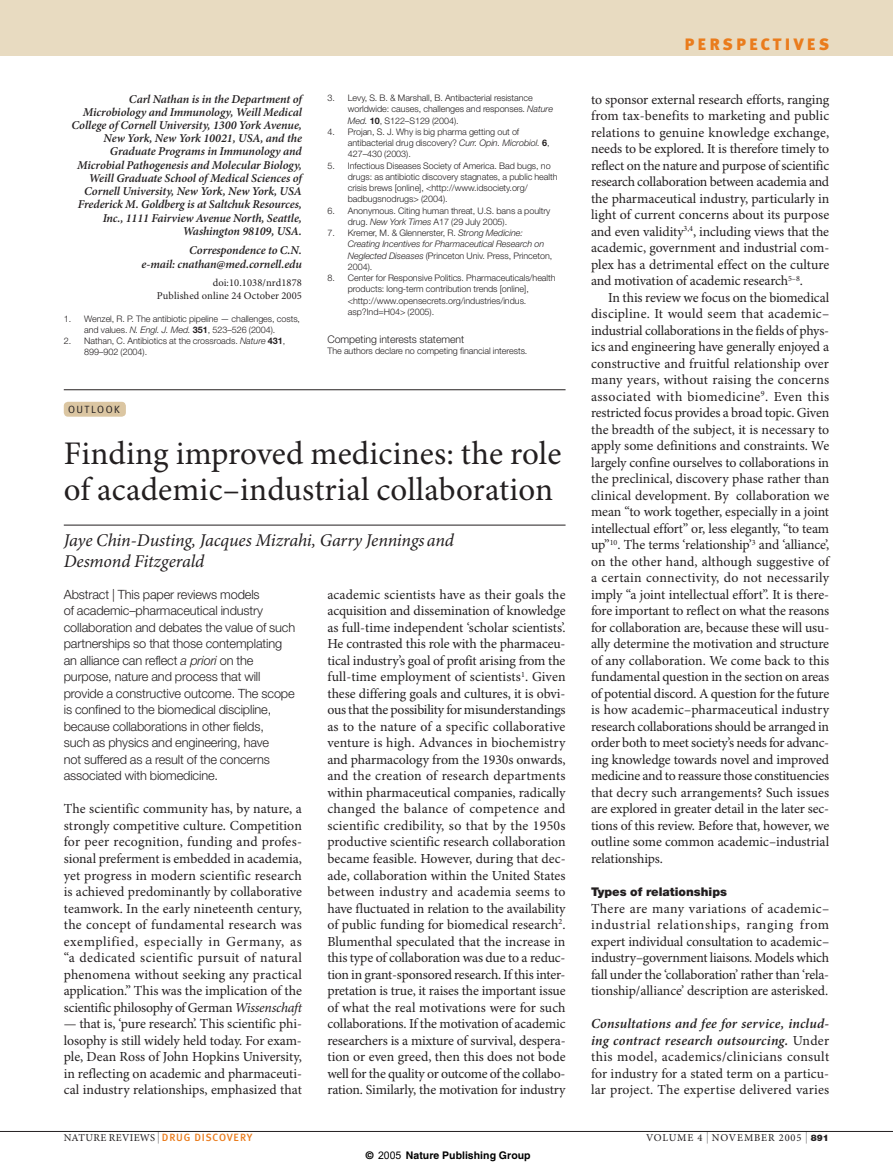
<style>
.page{position:relative;width:893px;height:1174px;background:#fff}
.page>*{position:absolute;margin:0;border:0;box-sizing:border-box;transform-origin:0 0}
.t1{font:33px/36px "Minion Pro";letter-spacing:.005em;color:#231f20}
.t2{font:italic 18px/21px "Minion Pro";letter-spacing:-.01em;color:#231f20}
.t3{font:900 16.5px "Meta Plus";letter-spacing:.19em;color:#ea7c1d}
.t4{font:13.8px/16.5px "Minion Pro";letter-spacing:-.005em;color:#231f20;text-align:justify}
.t5{font:300 12.75px/16.5px "Helvetica Neue";letter-spacing:-.01em;color:#231f20}
.t6{font:italic 600 12px/13.2px "Minion Pro";letter-spacing:-.005em;color:#231f20;text-align:right}
.t7{font:900 12px "Helvetica Neue";color:#231f20}
.t8{font:10.5px/13.6px "Minion Pro";letter-spacing:.01em;color:#231f20;text-align:right}
.t9{font:300 10.5px "Helvetica Neue";letter-spacing:-.005em;color:#231f20}
.t10{font:10.5px "Minion Pro";letter-spacing:.03em;color:#231f20}
.t11{font:700 10.5px "Helvetica";color:#000}
.t12{font:10.5px "Minion Pro";letter-spacing:.085em;color:#231f20}
.t13{font:10.5px "Meta Plus Normal";letter-spacing:.14em;color:#231f20}
.t14{font:300 9px/11.2px "Helvetica Neue";letter-spacing:-.005em;color:#231f20}
.t15{font:italic 300 9px/11.2px "Helvetica Neue";letter-spacing:-.005em;color:#231f20}
.s1{font-style:italic}
.s2{font-weight:700}
.s3{font-style:normal}
.s4{font-weight:600;font-style:italic}
.s5{font-family:"Helvetica Neue";font-weight:100;font-size:12px}
.s6{font-family:"Meta Plus";font-weight:500;color:#ea7c1d}
.s7{font-family:"Helvetica Neue";font-weight:900;font-size:9px}
.s8{font-family:"Arial";font-weight:400}
</style>
<div class="page">
<hr style="left:0;top:1131px;width:893px;height:1px;background:#231f20">
<hr style="left:64px;top:389px;width:502px;height:1px;background:#231f20">
<hr style="left:64px;top:525px;width:502px;height:1px;background:#231f20">
<div style="left:64px;top:402px;width:62px;height:15px;background:#dbc6a2;border-radius:4px"></div>
<div style="left:0;top:0;width:893px;height:55px;background:#e8dbc1"></div>
<p class="t6" style="left:72px;top:93px;width:232px">Carl Nathan is in the Department of Microbiology and Immunology, Weill Medical College of Cornell University, 1300 York Avenue, New York, New York 10021, USA, and the Graduate Programs in Immunology and Microbial Pathogenesis and Molecular Biology, Weill Graduate School of Medical Sciences of Cornell University, New York, New York, USA Frederick M. Goldberg is at Saltchuk Resources, Inc., 1111 Fairview Avenue North, Seattle, Washington 98109, USA.</p>
<p class="t6" style="left:142px;top:245px;width:162px">Correspondence to C.N.<br>e-mail: cnathan@med.cornell.edu</p>
<p class="t8" style="left:157px;top:276px;width:146px">doi:10.1038/nrd1878<br>Published online 24 October 2005</p>
<p class="t14" style="left:64px;top:314px;width:238px;text-align:center">1. Wenzel, R. P. The antibiotic pipeline — challenges, costs, and values. <span class="s1">N. Engl. J. Med.</span> <span class="s2">351</span>, 523–526 (2004).</p>
<p class="t14" style="left:84px;top:336px;width:203px;text-indent:-20px">2. Nathan, C. Antibiotics at the crossroads. <span class="s1">Nature</span> <span class="s2">431</span>,<br>899–902 (2004).</p>
<p class="t14" style="left:348px;top:93px;width:207px;text-indent:-20px">3. Levy, S. B. &amp; Marshall, B. Antibacterial resistance worldwide: causes, challenges and responses. <span class="s1">Nature<br>Med.</span> <span class="s2">10</span>, S122–S129 (2004).</p>
<p class="t14" style="left:348px;top:127px;width:203px;text-indent:-20px">4. Projan, S. J. Why is big pharma getting out of antibacterial drug discovery? <span class="s1">Curr. Opin. Microbiol.</span> <span class="s2">6</span>,<br>427–430 (2003).</p>
<p class="t14" style="left:348px;top:160px;width:211px;text-indent:-20px">5. Infectious Diseases Society of America. Bad bugs, no drugs: as antibiotic discovery stagnates, a public health crisis brews [online], &lt;http://www.idsociety.org/ badbugsnodrugs&gt; (2004).</p>
<p class="t14" style="left:348px;top:205px;width:204px;text-indent:-20px">6. Anonymous. Citing human threat, U.S. bans a poultry drug. <span class="s1">New York Times</span> A17 (29 July 2005).</p>
<p class="t15" style="left:348px;top:228px;width:206px;text-indent:-20px"><span class="s3">7. Kremer, M. &amp; Glennerster, R.</span> Strong Medicine:<br>Creating Incentives for Pharmaceutical Research on Neglected Diseases <span class="s3">(Princeton Univ. Press, Princeton, 2004).</span></p>
<p class="t14" style="left:348px;top:273px;width:209px;text-indent:-20px">8. Center for Responsive Politics. Pharmaceuticals/health products: long-term contribution trends [online], &lt;http://www.opensecrets.org/industries/indus. asp?Ind=H04&gt; (2005).</p>
<p class="t9" style="left:327px;top:335px;width:138px">Competing interests statement</p>
<p class="t14" style="left:327px;top:346px;width:202px">The authors declare no competing financial interests.</p>
<p class="t13" style="left:68px;top:405px;width:53px">OUTLOOK</p>
<h1 class="t1" style="left:64px;top:438px;width:499px">Finding improved medicines: the role of academic–industrial collaboration</h1>
<h2 class="t2" style="left:64px;top:531px;width:392px">Jaye Chin-Dusting, Jacques Mizrahi, Garry Jenningsand<br>Desmond Fitzgerald</h2>
<p class="t5" style="left:64px;top:587px;width:233px">Abstract | This paper reviews models<br>of academic–pharmaceutical industry collaboration and debates the value of such partnerships so that those contemplating an alliance can reflect <span class="s1">a priori</span> on the purpose, nature and process that will provide a constructive outcome. The scope is confined to the biomedical discipline, because collaborations in other fields,<br>such as physics and engineering, have<br>not suffered as a result of the concerns associated with biomedicine.</p>
<p class="t4" style="left:64px;top:802px;width:240px">The scientific community has, by nature, a strongly competitive culture. Competition for peer recognition, funding and profes&shy;sional preferment is embedded in academia, yet progress in modern scientific research is achieved predominantly by collaborative teamwork. In the early nineteenth century, the concept of fundamental research was exemplified, especially in Germany, as “a dedicated scientific pursuit of natural phenomena without seeking any practical application.” This was the implication of the scientific philosophy of German <span class="s1">Wissenschaft</span></p>
<p class="t4" style="left:64px;top:1016px;width:240px">— that is, ‘pure research’. This scientific phi&shy;losophy is still widely held today. For exam&shy;ple, Dean Ross of John Hopkins University, in reflecting on academic and pharmaceuti&shy;cal industry relationships, emphasized that</p>
<p class="t4" style="left:327px;top:587px;width:240px">academic scientists have as their goals the acquisition and dissemination of knowledge as full-time independent ‘scholar scientists’.<br>He contrasted this role with the pharmaceu&shy;tical industry’s goal of profit arising from the full-time employment of scientists<sup>1</sup>. Given these differing goals and cultures, it is obvi&shy;ous that the possibility for misunderstandings as to the nature of a specific collaborative venture is high. Advances in biochemistry and pharmacology from the 1930s onwards, and the creation of research departments within pharmaceutical companies, radically changed the balance of competence and scientific credibility, so that by the 1950s productive scientific research collaboration became feasible. However, during that dec&shy;ade, collaboration within the United States between industry and academia seems to have fluctuated in relation to the availability of public funding for biomedical research<sup>2</sup>.<br>Blumenthal speculated that the increase in this type of collaboration was due to a reduc&shy;tion in grant-sponsored research. If this inter&shy;pretation is true, it raises the important issue of what the real motivations were for such collaborations. If the motivation of academic researchers is a mixture of survival, despera&shy;tion or even greed, then this does not bode well for the quality or outcome of the collabo&shy;ration. Similarly, the motivation for industry</p>
<p class="t3" style="left:684px;top:38px;width:146px">PERSPECTIVES</p>
<p class="t4" style="left:591px;top:92px;width:240px">to sponsor external research efforts, ranging from tax-benefits to marketing and public relations to genuine knowledge exchange, needs to be explored. It is therefore timely to reflect on the nature and purpose of scientific research collaboration between academia and the pharmaceutical industry, particularly in light of current concerns about its purpose and even validity<sup>3,4</sup>, including views that the academic, government and industrial com&shy;plex has a detrimental effect on the culture and motivation of academic research<sup>5–8</sup>.</p>
<p class="t4" style="left:591px;top:290px;width:240px;text-indent:17px">In this review we focus on the biomedical discipline. It would seem that academic– industrial collaborations in the fields of phys&shy;ics and engineering have generally enjoyed a constructive and fruitful relationship over many years, without raising the concerns associated with biomedicine<sup>9</sup>. Even this restricted focus provides a broad topic. Given the breadth of the subject, it is necessary to apply some definitions and constraints. We largely confine ourselves to collaborations in the preclinical, discovery phase rather than clinical development. By collaboration we mean “to work together, especially in a joint intellectual effort” or, less elegantly, “to team up”<sup>10</sup>. The terms ‘relationship’<sup>3</sup> and ‘alliance’, on the other hand, although suggestive of a certain connectivity, do not necessarily imply “a joint intellectual effort”. It is there&shy;fore important to reflect on what the reasons for collaboration are, because these will usu&shy;ally determine the motivation and structure of any collaboration. We come back to this fundamental question in the section on areas of potential discord. A question for the future is how academic–pharmaceutical industry research collaborations should be arranged in order both to meet society’s needs for advanc&shy;ing knowledge towards novel and improved medicine and to reassure those constituencies that decry such arrangements? Such issues are explored in greater detail in the later sec&shy;tions of this review. Before that, however, we outline some common academic–industrial relationships.</p>
<p class="t7" style="left:591px;top:887px;width:137px">Types of relationships</p>
<p class="t4" style="left:591px;top:901px;width:240px">There are many variations of academic– industrial relationships, ranging from expert individual consultation to academic– industry–government liaisons. Models which fall under the ‘collaboration’ rather than ‘rela&shy;tionship/alliance’ description are asterisked.</p>
<p class="t4" style="left:591px;top:1016px;width:240px"><span class="s4">Consultations and fee for service, includ&shy;ing contract research outsourcing.</span> Under this model, academics/clinicians consult for industry for a stated term on a particu&shy;lar project. The expertise delivered varies</p>
<p class="t10" style="left:64px;top:1133px;width:190px">NATURE REVIEWS <span class="s5">|</span> <span class="s6">DRUG DISCOVERY</span></p>
<p class="t12" style="left:646px;top:1133px;width:184px">VOLUME 4 <span class="s5">|</span> NOVEMBER 2005 <span class="s5">|</span> <span class="s7">891</span></p>
<p class="t11" style="left:366px;top:1148px;width:166px">© <span class="s8">2005</span> Nature Publishing Group</p>
</div>
